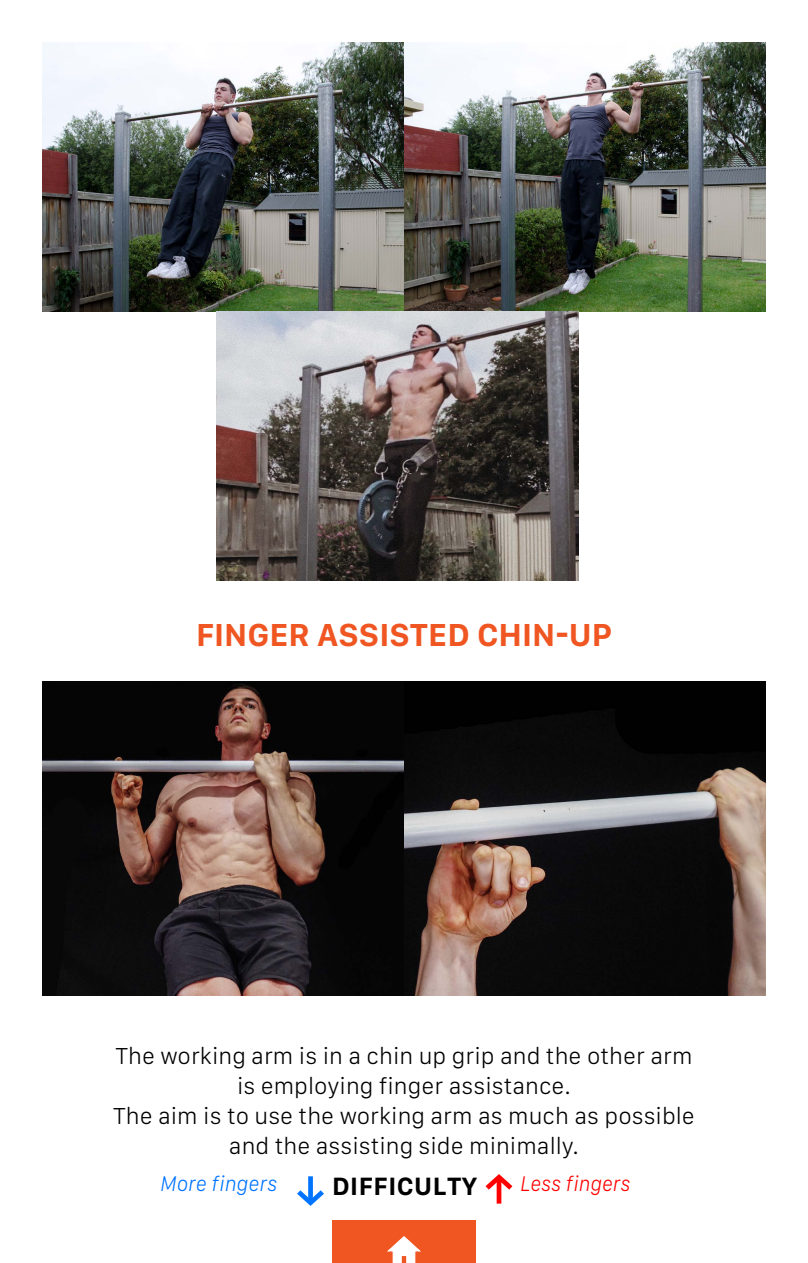
<style>
.page{position:relative;width:808px;height:1263px;background:#fff}
.page>*{position:absolute;margin:0;border:0;box-sizing:border-box;transform-origin:0 0}
.t1{font:700 33px "San Francisco Text";color:#f05622}
.t2{font:700 25.95px "San Francisco Text";letter-spacing:.02em;color:#000}
.t3{font:300 24px/30px "San Francisco Text";color:#000;text-align:center}
.t4{font:italic 300 22.05px "San Francisco Text";color:#0074ff;scale:.94 1}
.t5{font:italic 300 22.05px "San Francisco Text";color:#f00;scale:.92 1}
</style>
<div class="page">
<div style="left:332px;top:1220px;width:144px;height:43px;background:#f05622"></div>
<svg style="left:387px;top:1236px;width:34px;height:27px"></svg>
<img style="left:43px;top:43px;width:722px;height:269px">
<img style="left:43px;top:682px;width:722px;height:314px">
<svg style="left:485px;top:1174px;width:27px;height:29px"></svg>
<svg style="left:297px;top:1176px;width:27px;height:30px"></svg>
<img style="left:217px;top:312px;width:361px;height:269px">
<h1 class="t1" style="left:196px;top:615px;width:418px">FINGER ASSISTED CHIN-UP</h1>
<p class="t3" style="left:113px;top:1042px;width:583px">The working arm is in a chin up grip and the other arm is employing finger assistance.<br>The aim is to use the working arm as much as possible and the assisting side minimally.</p>
<p class="t4" style="left:160px;top:1170px;width:126px">More fingers</p>
<p class="t2" style="left:332px;top:1170px;width:147px">DIFFICULTY</p>
<p class="t5" style="left:520px;top:1170px;width:121px">Less fingers</p>
</div>
